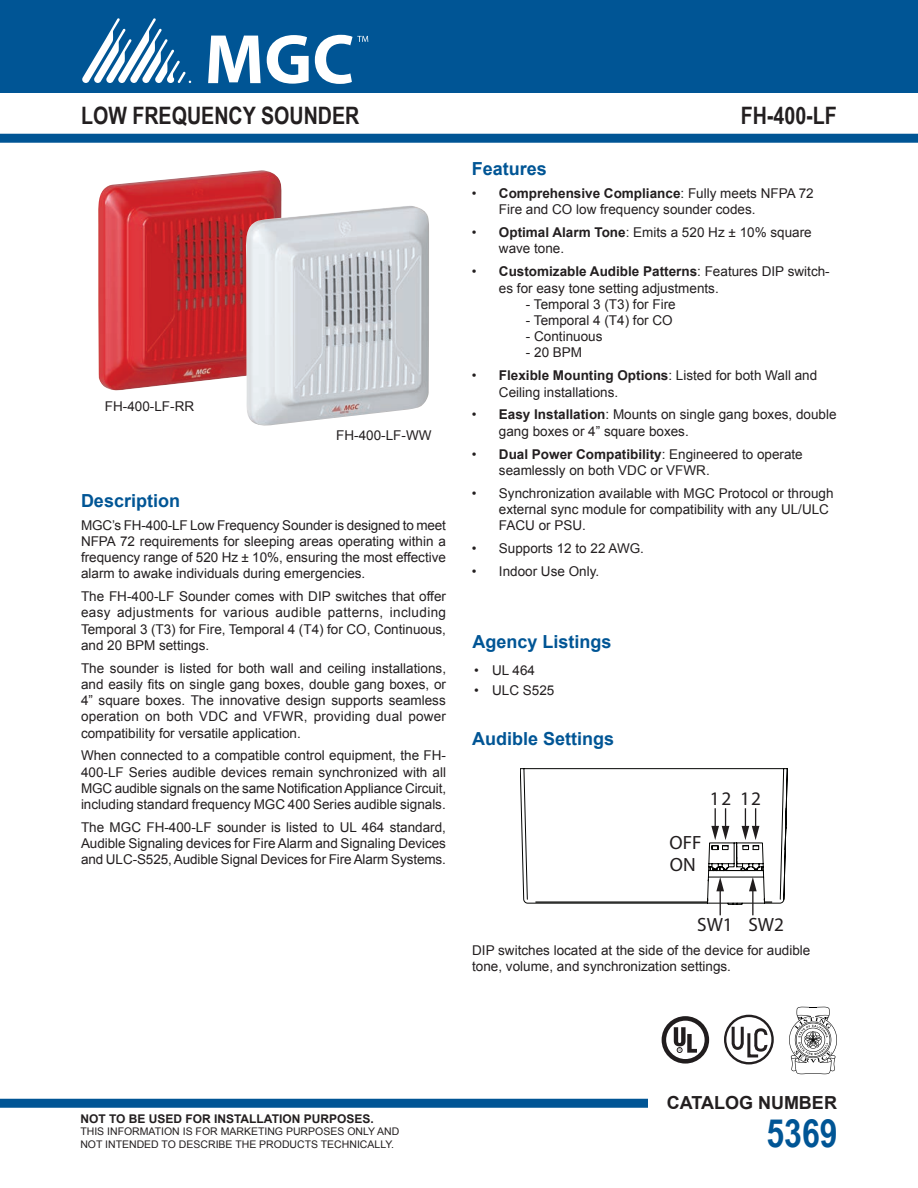
<style>
.page{position:relative;width:918px;height:1188px;background:#fff}
.page>*{position:absolute;margin:0;border:0;box-sizing:border-box;transform-origin:0 0}
.ParaStyle01-Leading_Auto__Align_Left{font:700 39px "Arial Narrow";color:#005595}
.ParaStyle02-Leading_Auto__Align_Justifie{font:700 24px "Arial Narrow";color:#231f20}
.t1{font:19.2px "Myriad Pro";color:#211d1e}
.ParaStyle01-Leading_Auto__Align_Left-2{font:700 18px "Arial";color:#005595}
.ParaStyle01-Leading_Auto__Align_Left-3{font:700 18px "Arial";color:#231f20}
.t2{font:13.5px/16.2px "Arial";color:#231f20}
.ParaStyle01-Leading_Auto__Align_Left-4{font:700 12px "Arial";color:#231f20}
.ParaStyle01-Leading_Auto__Align_Left-5{font:10.5px/12.6px "Arial";color:#231f20}
.s1{font-weight:700}
</style>
<div class="page">
<div style="left:0;top:0;width:918px;height:93px;background:#005595"></div>
<svg style="left:82px;top:18px;width:109px;height:65px"></svg>
<svg style="left:208px;top:36px;width:53px;height:47px"></svg>
<svg style="left:267px;top:35px;width:42px;height:49px"></svg>
<svg style="left:315px;top:35px;width:53px;height:49px"></svg>
<div style="left:0;top:134px;width:918px;height:9px;background:#005595"></div>
<div style="left:0;top:1099px;width:648px;height:9px;background:#005595"></div>
<div style="left:662px;top:1016px;width:47px;height:48px;border:5px solid #211d1e;border-radius:50%"></div>
<svg style="left:674px;top:1027px;width:23px;height:26px"></svg>
<div style="left:724px;top:1015px;width:50px;height:49px;border:2px solid #231f20;border-radius:50%"></div>
<svg style="left:730px;top:1024px;width:39px;height:35px"></svg>
<svg style="left:520px;top:768px;width:267px;height:147px"></svg>
<img style="left:98px;top:170px;width:184px;height:221px">
<img style="left:244px;top:206px;width:185px;height:220px">
<svg style="left:789px;top:1007px;width:48px;height:67px"></svg>
<p class="ParaStyle02-Leading_Auto__Align_Justifie" style="left:81px;top:97px;width:280px">LOW FREQUENCY SOUNDER</p>
<p class="ParaStyle02-Leading_Auto__Align_Justifie" style="left:741px;top:97px;width:98px">FH-400-LF</p>
<p class="t2" style="left:105px;top:398px;width:91px">FH-400-LF-RR</p>
<p class="t2" style="left:336px;top:427px;width:97px">FH-400-LF-WW</p>
<p class="ParaStyle01-Leading_Auto__Align_Left-2" style="left:81px;top:488px;width:101px">Description</p>
<p class="t2" style="left:81px;top:517px;width:367px;text-align:justify">MGC’s FH-400-LF Low Frequency Sounder is designed to meet NFPA 72 requirements for sleeping areas operating within a frequency range of 520 Hz ± 10%, ensuring the most effective alarm to awake individuals during emergencies.</p>
<p class="t2" style="left:81px;top:588px;width:367px;text-align:justify">The FH-400-LF Sounder comes with DIP switches that offer easy adjustments for various audible patterns, including Temporal 3 (T3) for Fire, Temporal 4 (T4) for CO, Continuous, and 20 BPM settings.</p>
<p class="t2" style="left:81px;top:660px;width:367px;text-align:justify">The sounder is listed for both wall and ceiling installations, and easily fits on single gang boxes, double gang boxes, or 4” square boxes. The innovative design supports seamless operation on both VDC and VFWR, providing dual power compatibility for versatile application.</p>
<p class="t2" style="left:81px;top:748px;width:367px;text-align:justify">When connected to a compatible control equipment, the FH-400-LF Series audible devices remain synchronized with all MGC audible signals on the same Notification Appliance Circuit, including standard frequency MGC 400 Series audible signals.</p>
<p class="t2" style="left:81px;top:819px;width:367px;text-align:justify">The MGC FH-400-LF sounder is listed to UL 464 standard, Audible Signaling devices for Fire Alarm and Signaling Devices and ULC-S525, Audible Signal Devices for Fire Alarm Systems.</p>
<p class="ParaStyle01-Leading_Auto__Align_Left-2" style="left:472px;top:157px;width:77px">Features</p>
<p class="t2" style="left:499px;top:185px;width:316px;text-indent:-27px">• <span class="s1">Comprehensive Compliance</span>: Fully meets NFPA 72<br>Fire and CO low frequency sounder codes.</p>
<p class="t2" style="left:499px;top:225px;width:314px;text-indent:-27px">• <span class="s1">Optimal Alarm Tone</span>: Emits a 520 Hz ± 10% square wave tone.</p>
<p class="t2" style="left:499px;top:264px;width:332px;text-indent:-27px">• <span class="s1">Customizable Audible Patterns</span>: Features DIP switch&shy;es for easy tone setting adjustments.</p>
<p class="t2" style="left:526px;top:296px;width:151px">- Temporal 3 (T3) for Fire</p>
<p class="t2" style="left:526px;top:312px;width:148px">- Temporal 4 (T4) for CO</p>
<p class="t2" style="left:526px;top:328px;width:78px">- Continuous</p>
<p class="t2" style="left:526px;top:345px;width:58px">- 20 BPM</p>
<p class="t2" style="left:499px;top:368px;width:320px;text-indent:-27px">• <span class="s1">Flexible Mounting Options</span>: Listed for both Wall and<br>Ceiling installations.</p>
<p class="t2" style="left:499px;top:407px;width:339px;text-indent:-27px">• <span class="s1">Easy Installation</span>: Mounts on single gang boxes, double gang boxes or 4” square boxes.</p>
<p class="t2" style="left:499px;top:446px;width:305px;text-indent:-27px">• <span class="s1">Dual Power Compatibility</span>: Engineered to operate seamlessly on both VDC or VFWR.</p>
<p class="t2" style="left:499px;top:485px;width:336px;text-indent:-27px">• Synchronization available with MGC Protocol or through external sync module for compatibility with any UL/ULC<br>FACU or PSU.</p>
<p class="t2" style="left:472px;top:540px;width:174px">• Supports 12 to 22 AWG.</p>
<p class="t2" style="left:472px;top:563px;width:129px">• Indoor Use Only.</p>
<p class="ParaStyle01-Leading_Auto__Align_Left-2" style="left:473px;top:630px;width:141px">Agency Listings</p>
<p class="t2" style="left:474px;top:662px;width:63px">• UL 464</p>
<p class="t2" style="left:474px;top:683px;width:82px">• ULC S525</p>
<p class="ParaStyle01-Leading_Auto__Align_Left-2" style="left:472px;top:727px;width:144px">Audible Settings</p>
<p class="t1" style="left:710px;top:787px;width:53px">12 12</p>
<p class="t1" style="left:669px;top:831px;width:33px">OFF</p>
<p class="t1" style="left:670px;top:853px;width:27px">ON</p>
<p class="t1" style="left:697px;top:913px;width:88px">SW1 SW2</p>
<p class="t2" style="left:472px;top:942px;width:340px">DIP switches located at the side of the device for audible tone, volume, and synchronization settings.</p>
<p class="ParaStyle01-Leading_Auto__Align_Left-3" style="left:667px;top:1091px;width:172px">CATALOG NUMBER</p>
<p class="ParaStyle01-Leading_Auto__Align_Left-4" style="left:80px;top:1110px;width:295px">NOT TO BE USED FOR INSTALLATION PURPOSES.</p>
<p class="ParaStyle01-Leading_Auto__Align_Left-5" style="left:80px;top:1125px;width:321px">THIS INFORMATION IS FOR MARKETING PURPOSES ONLY AND<br>NOT INTENDED TO DESCRIBE THE PRODUCTS TECHNICALLY.</p>
<p class="ParaStyle01-Leading_Auto__Align_Left" style="left:767px;top:1104px;width:73px">5369</p>
</div>
